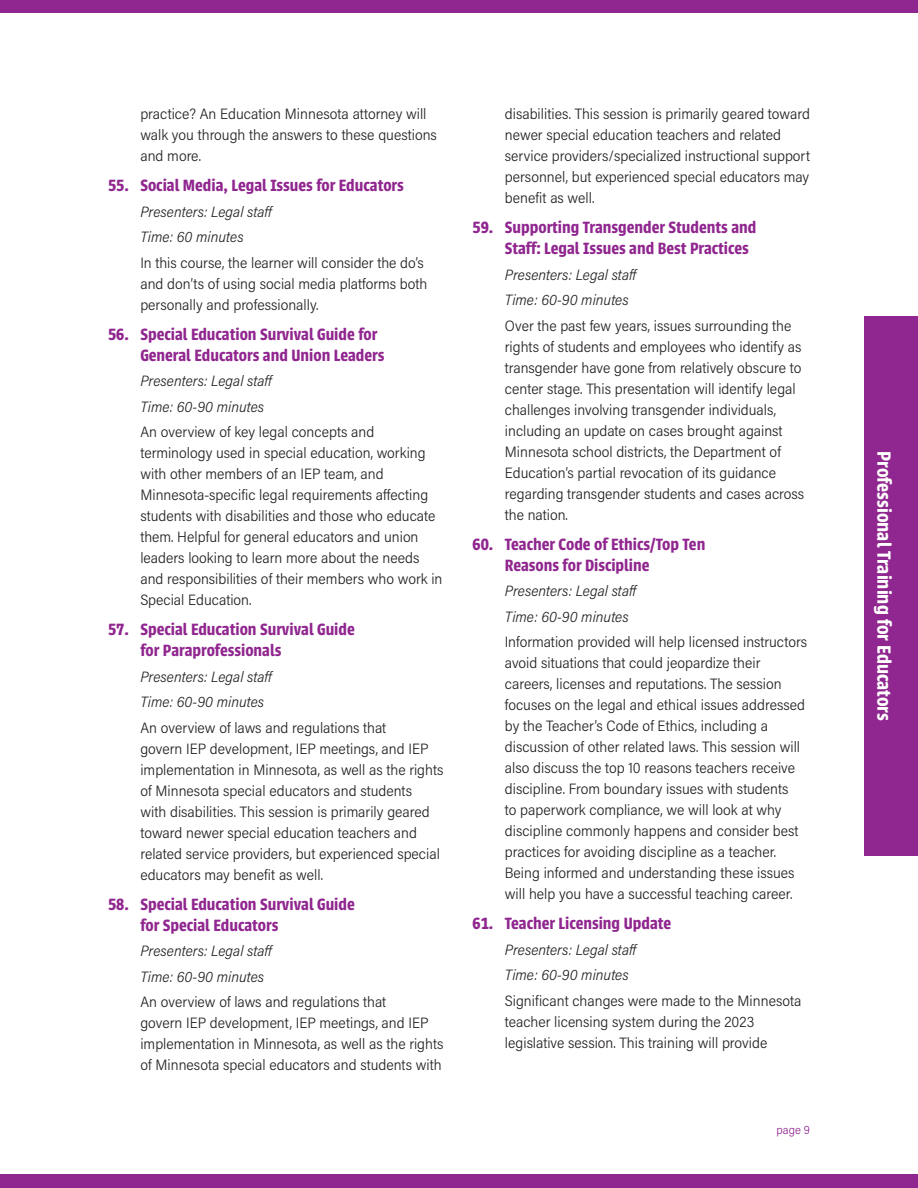
<style>
.page{position:relative;width:918px;height:1188px;background:#fff}
.page>*{position:absolute;margin:0;border:0;box-sizing:border-box;transform-origin:0 0}
.t1{font:600 21px "Urbana";color:#fff}
.t2{font:600 18px/21px "Urbana";color:#90268f}
._2C_Session_Text{font:300 15px/21px "Acumin Pro Semi Cond";color:#231f20}
._2C_Session_Details{font:italic 300 15px "Acumin Pro Semi Cond";color:#231f20}
.t3{font:300 12px "Acumin Pro Semi Cond";color:#90268f}
</style>
<div class="page">
<div style="left:864px;top:316px;width:54px;height:540px;background:#90268f"></div>
<div style="left:0;top:0;width:918px;height:14px;background:#90268f"></div>
<div style="left:0;top:1174px;width:918px;height:14px;background:#90268f"></div>
<p class="_2C_Session_Text" style="left:140px;top:103px;width:298px">practice? An Education Minnesota attorney will walk you through the answers to these questions and more.</p>
<p class="t2" style="left:108px;top:175px;width:297px">55. Social Media, Legal Issues for Educators</p>
<p class="_2C_Session_Details" style="left:140px;top:201px;width:133px">Presenters: Legal staff</p>
<p class="_2C_Session_Details" style="left:140px;top:226px;width:105px">Time: 60 minutes</p>
<p class="_2C_Session_Text" style="left:140px;top:251px;width:288px">In this course, the learner will consider the do’s and don’ts of using social media platforms both personally and professionally.</p>
<p class="t2" style="left:140px;top:324px;width:246px;text-indent:-32px">56. Special Education Survival Guide for<br>General Educators and Union Leaders</p>
<p class="_2C_Session_Details" style="left:140px;top:370px;width:133px">Presenters: Legal staff</p>
<p class="_2C_Session_Details" style="left:140px;top:396px;width:125px">Time: 60-90 minutes</p>
<p class="_2C_Session_Text" style="left:140px;top:421px;width:304px">An overview of key legal concepts and terminology used in special education, working with other members of an IEP team, and Minnesota-specific legal requirements affecting students with disabilities and those who educate them. Helpful for general educators and union leaders looking to learn more about the needs and responsibilities of their members who work in Special Education.</p>
<p class="t2" style="left:140px;top:619px;width:216px;text-indent:-32px">57. Special Education Survival Guide for Paraprofessionals</p>
<p class="_2C_Session_Details" style="left:140px;top:666px;width:133px">Presenters: Legal staff</p>
<p class="_2C_Session_Details" style="left:140px;top:691px;width:125px">Time: 60-90 minutes</p>
<p class="_2C_Session_Text" style="left:140px;top:716px;width:305px">An overview of laws and regulations that<br>govern IEP development, IEP meetings, and IEP implementation in Minnesota, as well as the rights of Minnesota special educators and students<br>with disabilities. This session is primarily geared toward newer special education teachers and related service providers, but experienced special educators may benefit as well.</p>
<p class="t2" style="left:140px;top:894px;width:216px;text-indent:-32px">58. Special Education Survival Guide for Special Educators</p>
<p class="_2C_Session_Details" style="left:140px;top:940px;width:133px">Presenters: Legal staff</p>
<p class="_2C_Session_Details" style="left:140px;top:966px;width:125px">Time: 60-90 minutes</p>
<p class="_2C_Session_Text" style="left:140px;top:991px;width:305px">An overview of laws and regulations that<br>govern IEP development, IEP meetings, and IEP implementation in Minnesota, as well as the rights of Minnesota special educators and students with</p>
<p class="_2C_Session_Text" style="left:505px;top:103px;width:307px">disabilities. This session is primarily geared toward newer special education teachers and related service providers/specialized instructional support personnel, but experienced special educators may benefit as well.</p>
<p class="t2" style="left:505px;top:217px;width:253px;text-indent:-32px">59. Supporting Transgender Students and<br>Staff: Legal Issues and Best Practices</p>
<p class="_2C_Session_Details" style="left:505px;top:264px;width:133px">Presenters: Legal staff</p>
<p class="_2C_Session_Details" style="left:505px;top:289px;width:125px">Time: 60-90 minutes</p>
<p class="_2C_Session_Text" style="left:505px;top:314px;width:301px">Over the past few years, issues surrounding the rights of students and employees who identify as transgender have gone from relatively obscure to center stage. This presentation will identify legal challenges involving transgender individuals, including an update on cases brought against Minnesota school districts, the Department of Education’s partial revocation of its guidance regarding transgender students and cases across the nation.</p>
<p class="t2" style="left:505px;top:534px;width:202px;text-indent:-32px">60. Teacher Code of Ethics/Top Ten<br>Reasons for Discipline</p>
<p class="_2C_Session_Details" style="left:505px;top:580px;width:133px">Presenters: Legal staff</p>
<p class="_2C_Session_Details" style="left:505px;top:606px;width:125px">Time: 60-90 minutes</p>
<p class="_2C_Session_Text" style="left:505px;top:631px;width:304px">Information provided will help licensed instructors avoid situations that could jeopardize their careers, licenses and reputations. The session focuses on the legal and ethical issues addressed by the Teacher’s Code of Ethics, including a discussion of other related laws. This session will also discuss the top 10 reasons teachers receive discipline. From boundary issues with students<br>to paperwork compliance, we will look at why discipline commonly happens and consider best practices for avoiding discipline as a teacher.<br>Being informed and understanding these issues will help you have a successful teaching career.</p>
<p class="t2" style="left:472px;top:913px;width:200px">61. Teacher Licensing Update</p>
<p class="_2C_Session_Details" style="left:505px;top:939px;width:133px">Presenters: Legal staff</p>
<p class="_2C_Session_Details" style="left:505px;top:964px;width:125px">Time: 60-90 minutes</p>
<p class="_2C_Session_Text" style="left:505px;top:989px;width:298px">Significant changes were made to the Minnesota teacher licensing system during the 2023 legislative session. This training will provide</p>
<p class="t3" style="left:777px;top:1122px;width:35px">page 9</p>
<h1 class="t1" style="left:896px;top:451px;width:271px;rotate:90deg">Professional Training for Educators</h1>
</div>
